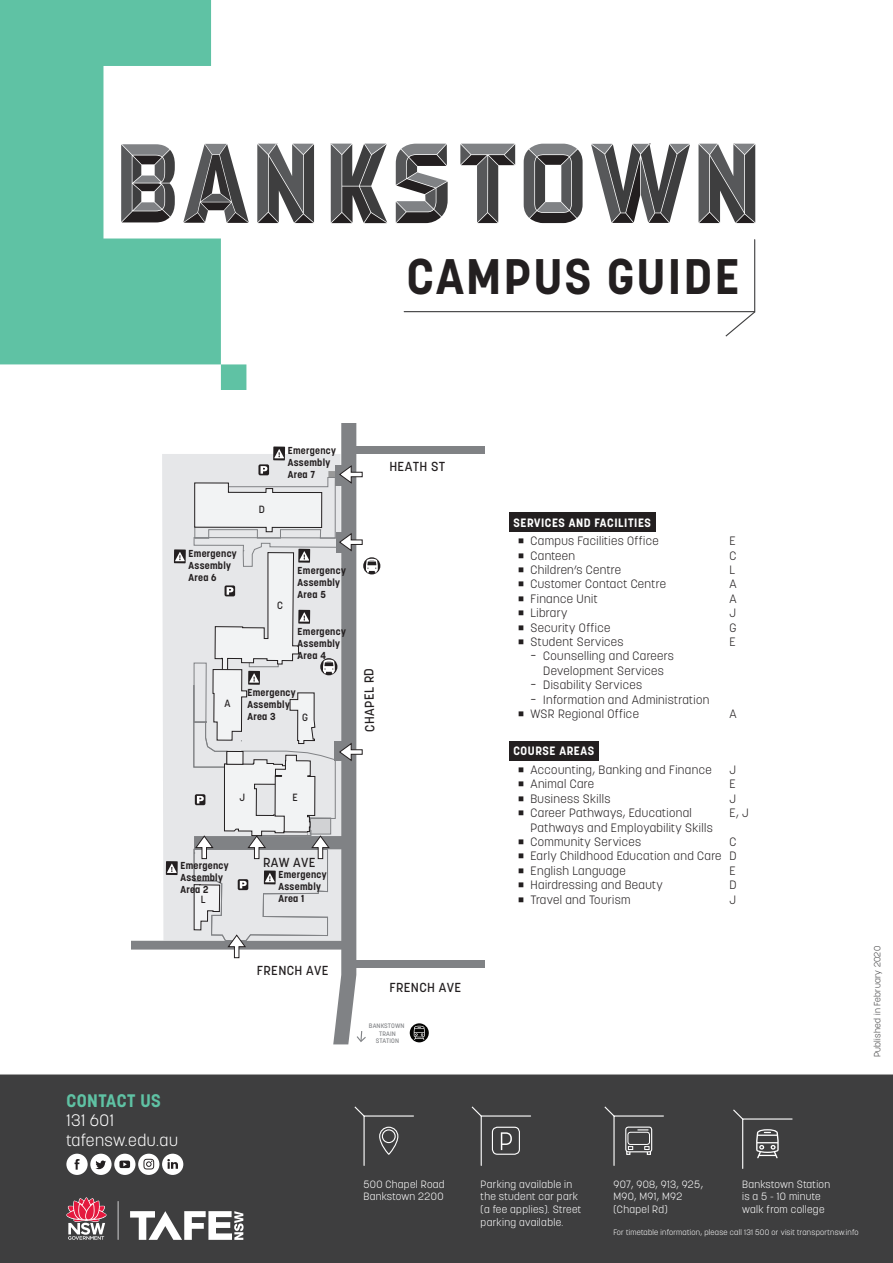
<style>
.page{position:relative;width:893px;height:1263px;background:#fff}
.page>*{position:absolute;margin:0;border:0;box-sizing:border-box;transform-origin:0 0}
.t1{font:700 49.5px "Korolev";letter-spacing:.05em;color:#231f20}
.contact_details{font:700 18px "Korolev";letter-spacing:.03em;color:#5fc2a4}
.contact_details-2{font:300 16.5px "Korolev";letter-spacing:.03em;color:#fff}
.t2{font:500 13.05px "Korolev";letter-spacing:.025em;color:#231f20}
.t3{font:300 12px/14.4px "Korolev";letter-spacing:.03em;color:#231f20;text-align:center}
.h2_-_building{font:700 12px "Korolev";letter-spacing:.05em;color:#fff}
.h2_-_buillding{font:700 12px "Korolev";letter-spacing:.05em;color:#fff}
.address{font:300 10.5px/12.6px "Korolev";letter-spacing:.03em;color:#fff}
.t4{font:500 10.35px "Korolev";color:#231f20}
.t5{font:700 10.05px/12px "Korolev";letter-spacing:.03em;color:#231f20}
.t6{font:300 9px "Korolev";letter-spacing:.03em;color:#3e3e3f}
.Table_Text{font:300 7.8px "Korolev";letter-spacing:.03em;color:#fff}
.t7{font:500 6.45px/7.6px "Korolev";letter-spacing:.03em;color:#808285;text-align:center}
.s1{font-family:"Minion Pro";font-weight:500;font-size:16.5px}
.s2{font-size:16.5px}
</style>
<div class="page">
<svg style="left:0;top:0;width:246px;height:390px;fill:#5fc2a4"></svg>
<svg style="left:132px;top:423px;width:224px;height:621px"></svg>
<div style="left:351px;top:960px;width:134px;height:7px;background:#808285"></div>
<div style="left:351px;top:446px;width:134px;height:8px;background:#808285"></div>
<svg style="left:410px;top:1023px;width:19px;height:19px"></svg>
<svg style="left:414px;top:1026px;width:11px;height:14px"></svg>
<div style="left:363px;top:557px;width:17px;height:17px;background:#231f20;border-radius:50%"></div>
<svg style="left:357px;top:1031px;width:9px;height:11px"></svg>
<div style="left:509px;top:512px;width:147px;height:20px;background:#231f20"></div>
<div style="left:509px;top:741px;width:90px;height:20px;background:#231f20"></div>
<svg style="left:121px;top:144px;width:54px;height:78px"></svg>
<svg style="left:183px;top:144px;width:66px;height:79px"></svg>
<svg style="left:257px;top:144px;width:57px;height:79px"></svg>
<svg style="left:331px;top:144px;width:56px;height:79px"></svg>
<svg style="left:396px;top:144px;width:52px;height:79px"></svg>
<svg style="left:460px;top:144px;width:55px;height:79px"></svg>
<svg style="left:524px;top:144px;width:59px;height:79px"></svg>
<svg style="left:591px;top:144px;width:99px;height:79px"></svg>
<svg style="left:698px;top:144px;width:57px;height:79px"></svg>
<div style="left:0;top:1074px;width:893px;height:189px;background:#3e3e3f"></div>
<div style="left:66px;top:1154px;width:22px;height:21px;background:#fff;border-radius:50%"></div>
<svg style="left:75px;top:1159px;width:5px;height:11px"></svg>
<div style="left:162px;top:1154px;width:21px;height:21px;background:#fff;border-radius:50%"></div>
<svg style="left:167px;top:1159px;width:11px;height:10px"></svg>
<div style="left:114px;top:1154px;width:21px;height:21px;background:#fff;border-radius:50%"></div>
<svg style="left:119px;top:1160px;width:11px;height:8px"></svg>
<div style="left:90px;top:1154px;width:22px;height:21px;background:#fff;border-radius:50%"></div>
<svg style="left:95px;top:1160px;width:11px;height:9px"></svg>
<div style="left:138px;top:1154px;width:21px;height:21px;background:#fff;border-radius:50%"></div>
<svg style="left:143px;top:1159px;width:11px;height:10px"></svg>
<svg style="left:66px;top:1197px;width:40px;height:43px"></svg>
<svg style="left:130px;top:1211px;width:114px;height:29px"></svg>
<hr style="left:118px;top:1201px;width:1px;height:39px;background:#fff">
<svg style="left:732px;top:1108px;width:61px;height:61px"></svg>
<svg style="left:353px;top:1105px;width:62px;height:61px"></svg>
<svg style="left:470px;top:1105px;width:62px;height:61px"></svg>
<svg style="left:603px;top:1105px;width:61px;height:61px"></svg>
<svg style="left:403px;top:239px;width:353px;height:98px"></svg>
<svg style="left:174px;top:549px;width:12px;height:14px"></svg>
<svg style="left:175px;top:552px;width:10px;height:9px"></svg>
<svg style="left:193px;top:464px;width:185px;height:494px"></svg>
<div style="left:166px;top:861px;width:12px;height:14px;background:#231f20"></div>
<svg style="left:167px;top:863px;width:10px;height:10px"></svg>
<svg style="left:273px;top:446px;width:12px;height:14px"></svg>
<svg style="left:274px;top:449px;width:10px;height:9px"></svg>
<p class="t1" style="left:407px;top:245px;width:334px">CAMPUS GUIDE</p>
<p class="t4" style="left:259px;top:503px;width:8px">D</p>
<p class="t5" style="left:288px;top:444px;width:50px">Emergency<br>Assembly</p>
<p class="t5" style="left:288px;top:469px;width:29px">Area 7</p>
<p class="t5" style="left:189px;top:547px;width:50px">Emergency<br>Assembly</p>
<p class="t5" style="left:189px;top:571px;width:30px">Area 6</p>
<p class="t4" style="left:277px;top:599px;width:7px">C</p>
<p class="t5" style="left:298px;top:564px;width:50px">Emergency<br>Assembly</p>
<p class="t5" style="left:298px;top:588px;width:30px">Area 5</p>
<p class="t5" style="left:298px;top:625px;width:50px">Emergency<br>Assembly</p>
<p class="t5" style="left:298px;top:649px;width:30px">Area 4</p>
<p class="t4" style="left:225px;top:697px;width:8px">A</p>
<p class="t5" style="left:247px;top:686px;width:50px">Emergency<br>Assembly</p>
<p class="t5" style="left:247px;top:711px;width:30px">Area 3</p>
<p class="t4" style="left:302px;top:711px;width:7px">G</p>
<p class="t2" style="left:389px;top:458px;width:58px">HEATH ST</p>
<p class="t2" style="left:362px;top:732px;width:65px;rotate:-91deg">CHAPEL RD</p>
<p class="t4" style="left:239px;top:791px;width:7px">J</p>
<p class="t4" style="left:292px;top:791px;width:7px">E</p>
<p class="t5" style="left:180px;top:859px;width:50px">Emergency<br>Assembly</p>
<p class="t5" style="left:180px;top:883px;width:30px">Area 2</p>
<p class="t4" style="left:201px;top:892px;width:6px">L</p>
<p class="t2" style="left:263px;top:854px;width:54px">RAW AVE</p>
<p class="t5" style="left:279px;top:868px;width:50px">Emergency<br>Assembly</p>
<p class="t5" style="left:279px;top:892px;width:27px">Area 1</p>
<p class="contact_details" style="left:66px;top:1089px;width:96px">CONTACT US</p>
<p class="contact_details-2" style="left:66px;top:1110px;width:49px">131 601</p>
<p class="contact_details-2" style="left:66px;top:1130px;width:113px">tafensw.edu.au</p>
<p class="t2" style="left:257px;top:962px;width:73px">FRENCH AVE</p>
<p class="t2" style="left:389px;top:979px;width:73px">FRENCH AVE</p>
<p class="t7" style="left:369px;top:1022px;width:37px">BANKSTOWN<br>TRAIN<br>STATION</p>
<p class="address" style="left:363px;top:1178px;width:83px">500 Chapel Road</p>
<p class="address" style="left:363px;top:1190px;width:81px">Bankstown 2200</p>
<p class="h2_-_building" style="left:513px;top:515px;width:139px">SERVICES AND FACILITIES</p>
<p class="t3" style="left:518px;top:534px;width:143px"><span class="s1">■</span> Campus Facilities Office</p>
<p class="t3" style="left:729px;top:534px;width:8px">E</p>
<p class="t3" style="left:518px;top:548px;width:59px"><span class="s1">■</span> Canteen</p>
<p class="t3" style="left:729px;top:548px;width:8px">C</p>
<p class="t3" style="left:518px;top:563px;width:105px"><span class="s1">■</span> Children’s Centre</p>
<p class="t3" style="left:729px;top:563px;width:7px">L</p>
<p class="t3" style="left:518px;top:577px;width:150px"><span class="s1">■</span> Customer Contact Centre</p>
<p class="t3" style="left:729px;top:577px;width:9px">A</p>
<p class="t3" style="left:518px;top:591px;width:81px"><span class="s1">■</span> Finance Unit</p>
<p class="t3" style="left:729px;top:591px;width:9px">A</p>
<p class="t3" style="left:518px;top:606px;width:51px"><span class="s1">■</span> Library</p>
<p class="t3" style="left:729px;top:606px;width:8px">J</p>
<p class="t3" style="left:518px;top:620px;width:94px"><span class="s1">■</span> Security Office</p>
<p class="t3" style="left:729px;top:620px;width:9px">G</p>
<p class="t3" style="left:518px;top:635px;width:107px"><span class="s1">■</span> Student Services</p>
<p class="t3" style="left:729px;top:635px;width:8px">E</p>
<p class="t3" style="left:530px;top:649px;width:145px"><span class="s2">-</span> Counselling and Careers<br>Development Services</p>
<p class="t3" style="left:530px;top:678px;width:113px"><span class="s2">-</span> Disability Services</p>
<p class="t3" style="left:530px;top:692px;width:180px"><span class="s2">-</span> Information and Administration</p>
<p class="t3" style="left:518px;top:707px;width:123px"><span class="s1">■</span> WSR Regional Office</p>
<p class="t3" style="left:729px;top:707px;width:9px">A</p>
<p class="h2_-_buillding" style="left:513px;top:743px;width:82px">COURSE AREAS</p>
<p class="t3" style="left:518px;top:762px;width:195px"><span class="s1">■</span> Accounting, Banking and Finance</p>
<p class="t3" style="left:729px;top:762px;width:8px">J</p>
<p class="t3" style="left:518px;top:777px;width:78px"><span class="s1">■</span> Animal Care</p>
<p class="t3" style="left:729px;top:777px;width:8px">E</p>
<p class="t3" style="left:518px;top:791px;width:94px"><span class="s1">■</span> Business Skills</p>
<p class="t3" style="left:729px;top:791px;width:8px">J</p>
<p class="t3" style="left:518px;top:806px;width:176px"><span class="s1">■</span> Career Pathways, Educational</p>
<p class="t3" style="left:729px;top:806px;width:21px">E, J</p>
<p class="t3" style="left:530px;top:820px;width:184px">Pathways and Employability Skills</p>
<p class="t3" style="left:518px;top:834px;width:125px"><span class="s1">■</span> Community Services</p>
<p class="t3" style="left:729px;top:834px;width:8px">C</p>
<p class="t3" style="left:518px;top:849px;width:220px"><span class="s1">■</span> Early Childhood Education and Care D</p>
<p class="t3" style="left:518px;top:863px;width:110px"><span class="s1">■</span> English Language</p>
<p class="t3" style="left:729px;top:863px;width:8px">E</p>
<p class="t3" style="left:518px;top:878px;width:147px"><span class="s1">■</span> Hairdressing and Beauty</p>
<p class="t3" style="left:729px;top:878px;width:9px">D</p>
<p class="t3" style="left:518px;top:892px;width:114px"><span class="s1">■</span> Travel and Tourism</p>
<p class="t3" style="left:729px;top:892px;width:8px">J</p>
<p class="t6" style="left:871px;top:1057px;width:113px;rotate:-90deg">Published in February 2020</p>
<p class="address" style="left:481px;top:1178px;width:102px">Parking available in the student car park (a fee applies). Street parking available.</p>
<p class="address" style="left:613px;top:1178px;width:91px">907, 908, 913, 925,<br>M90, M91, M92</p>
<p class="address" style="left:742px;top:1178px;width:90px">Bankstown Station</p>
<p class="address" style="left:742px;top:1190px;width:84px">is a 5 - 10 minute walk from college</p>
<p class="address" style="left:613px;top:1203px;width:56px">(Chapel Rd)</p>
<p class="Table_Text" style="left:613px;top:1227px;width:247px">For timetable information, please call 131 500 or visit transportnsw.info</p>
</div>
